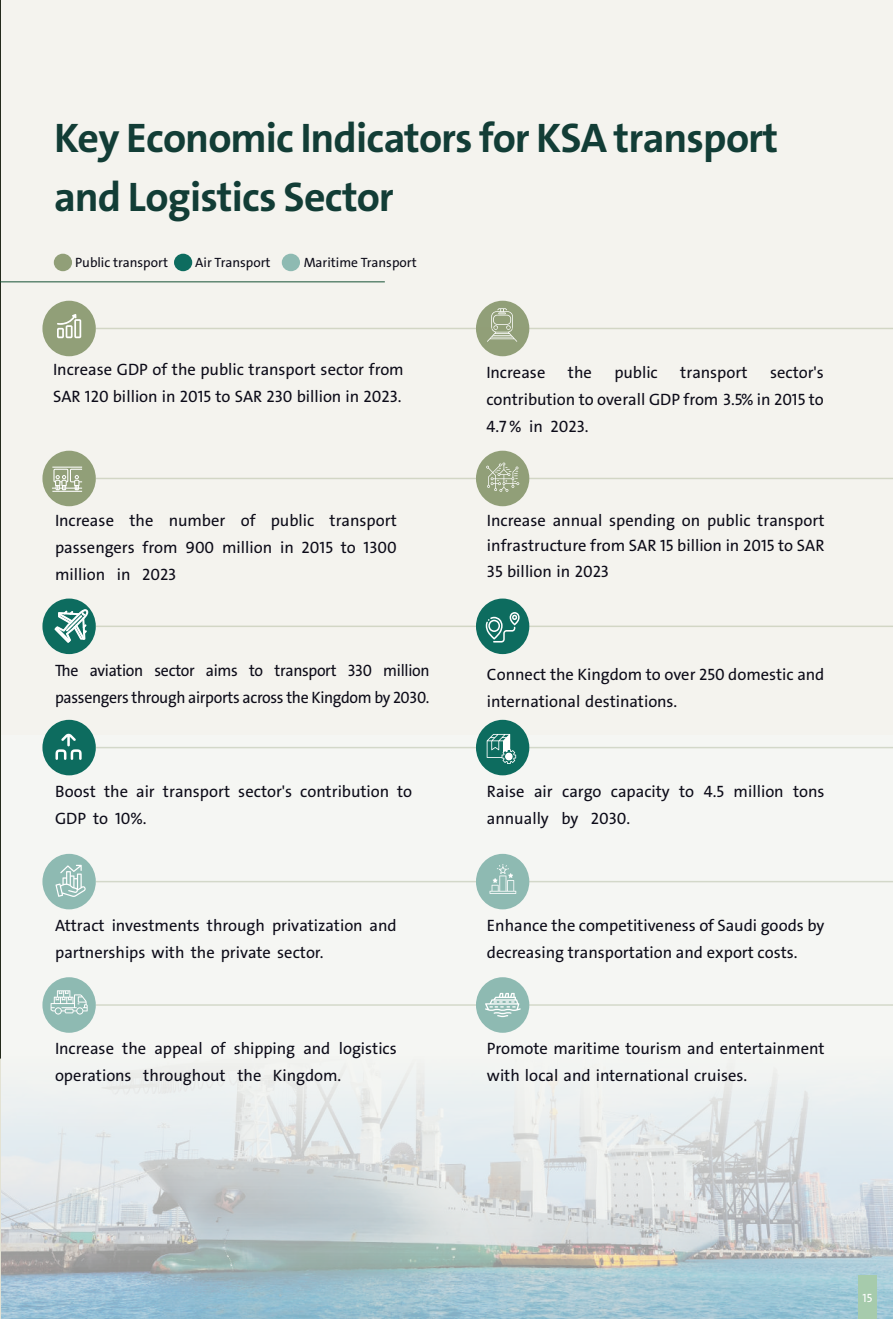
<style>
.page{position:relative;width:893px;height:1319px;background:#fff}
.page>*{position:absolute;margin:0;border:0;box-sizing:border-box;transform-origin:0 0}
.t1{font:700 41.55px/58.5px "Bahij The Sans Arabic";letter-spacing:-.02em;color:#123d36}
.t2{font:16.5px/27px "Bahij The Sans Arabic";color:#0c0b18}
.t3{font:16.5px/27px "Bahij The Sans Arabic";letter-spacing:-.02em;color:#0c0b18;scale:.96 1}
.t4{font:13.5px "Bahij The Sans Arabic";color:#0c0b18}
.t5{font:12px "Bahij The Sans Arabic";color:#fff}
</style>
<div class="page">
<div style="left:0;top:0;width:893px;height:1318px;background:#f4f3ee"></div>
<svg style="left:1px;top:736px;width:892px;height:582px"></svg>
<img style="left:0;top:0;width:1px;height:1318px">
<div style="left:42px;top:301px;width:54px;height:55px;background:#919f78;border-radius:50%"></div>
<div style="left:42px;top:450px;width:54px;height:56px;background:#919f78;border-radius:50%"></div>
<div style="left:54px;top:254px;width:18px;height:17px;background:#919f78;border-radius:50%"></div>
<div style="left:42px;top:598px;width:54px;height:56px;background:#0d6c5f;border-radius:50%"></div>
<div style="left:42px;top:719px;width:54px;height:56px;background:#0d6c5f;border-radius:50%"></div>
<div style="left:174px;top:254px;width:18px;height:17px;background:#0d6c5f;border-radius:50%"></div>
<div style="left:476px;top:301px;width:53px;height:55px;background:#919f78;border-radius:50%"></div>
<div style="left:858px;top:1274px;width:19px;height:44px;background:#a6cbac"></div>
<svg style="left:57px;top:314px;width:24px;height:24px"></svg>
<svg style="left:487px;top:308px;width:30px;height:34px"></svg>
<svg style="left:52px;top:466px;width:30px;height:25px"></svg>
<hr style="left:96px;top:328px;width:797px;height:1px;background:#919e77">
<hr style="left:96px;top:477px;width:797px;height:2px;background:#919e77">
<hr style="left:96px;top:625px;width:797px;height:2px;background:#919e77">
<hr style="left:96px;top:880px;width:797px;height:2px;background:#919e77">
<hr style="left:96px;top:746px;width:797px;height:2px;background:#919e77">
<hr style="left:96px;top:1004px;width:797px;height:1px;background:#919e77">
<div style="left:42px;top:853px;width:54px;height:56px;background:#8ebab2;border-radius:50%"></div>
<div style="left:282px;top:254px;width:18px;height:17px;background:#8ebab2;border-radius:50%"></div>
<div style="left:42px;top:977px;width:54px;height:55px;background:#8ebab2;border-radius:50%"></div>
<div style="left:476px;top:598px;width:53px;height:56px;background:#0d6c5f;border-radius:50%"></div>
<div style="left:476px;top:853px;width:53px;height:56px;background:#8ebab2;border-radius:50%"></div>
<div style="left:476px;top:719px;width:53px;height:56px;background:#0d6c5f;border-radius:50%"></div>
<div style="left:476px;top:977px;width:53px;height:55px;background:#8ebab2;border-radius:50%"></div>
<svg style="left:54px;top:609px;width:34px;height:43px"></svg>
<svg style="left:486px;top:612px;width:34px;height:30px"></svg>
<div style="left:476px;top:450px;width:53px;height:56px;background:#919f78;border-radius:50%"></div>
<svg style="left:486px;top:462px;width:33px;height:29px"></svg>
<svg style="left:55px;top:733px;width:27px;height:26px"></svg>
<svg style="left:487px;top:734px;width:29px;height:29px"></svg>
<svg style="left:55px;top:864px;width:31px;height:32px"></svg>
<svg style="left:490px;top:864px;width:26px;height:29px"></svg>
<svg style="left:51px;top:990px;width:37px;height:24px"></svg>
<svg style="left:485px;top:992px;width:36px;height:24px"></svg>
<hr style="left:0;top:281px;width:385px;height:1px;background:#165235">
<h1 class="t1" style="left:54px;top:109px;width:726px">Key Economic Indicators for KSA transport and Logistics Sector</h1>
<p class="t4" style="left:75px;top:251px;width:94px">Public transport</p>
<p class="t4" style="left:304px;top:251px;width:115px">Maritime Transport</p>
<p class="t4" style="left:195px;top:251px;width:77px">Air Transport</p>
<p class="t2" style="left:53px;top:356px;width:352px">Increase GDP of the public transport sector from<br>SAR 120 billion in 2015 to SAR 230 billion in 2023.</p>
<p class="t2" style="left:55px;top:507px;width:343px;text-align:justify">Increase the number of public transport passengers from 900 million in 2015 to 1300 million in 2023</p>
<p class="t3" style="left:55px;top:657px;width:392px">The aviation sector aims to transport 330 million passengers through airports across the Kingdom by 2030.</p>
<p class="t2" style="left:55px;top:778px;width:359px">Boost the air transport sector's contribution to<br>GDP to 10%.</p>
<p class="t2" style="left:55px;top:912px;width:343px">Attract investments through privatization and partnerships with the private sector.</p>
<p class="t2" style="left:55px;top:1035px;width:343px">Increase the appeal of shipping and logistics operations throughout the Kingdom.</p>
<p class="t2" style="left:486px;top:359px;width:61px">Increase</p>
<p class="t2" style="left:568px;top:359px;width:26px">the</p>
<p class="t2" style="left:614px;top:359px;width:45px">public</p>
<p class="t2" style="left:680px;top:359px;width:69px">transport</p>
<p class="t2" style="left:486px;top:359px;width:339px;text-align:justify;text-indent:284px">sector's contribution to overall GDP from 3.5% in 2015 to 4.7% in 2023.</p>
<p class="t2" style="left:487px;top:507px;width:339px;line-height:25.5px;text-align:justify">Increase annual spending on public transport infrastructure from SAR 15 billion in 2015 to SAR 35 billion in 2023</p>
<p class="t2" style="left:487px;top:661px;width:339px">Connect the Kingdom to over 250 domestic and international destinations.</p>
<p class="t2" style="left:487px;top:778px;width:339px">Raise air cargo capacity to 4.5 million tons annually by 2030.</p>
<p class="t2" style="left:487px;top:912px;width:339px">Enhance the competitiveness of Saudi goods by decreasing transportation and export costs.</p>
<p class="t2" style="left:487px;top:1035px;width:339px">Promote maritime tourism and entertainment with local and international cruises.</p>
<p class="t5" style="left:862px;top:1287px;width:11px">15</p>
</div>
